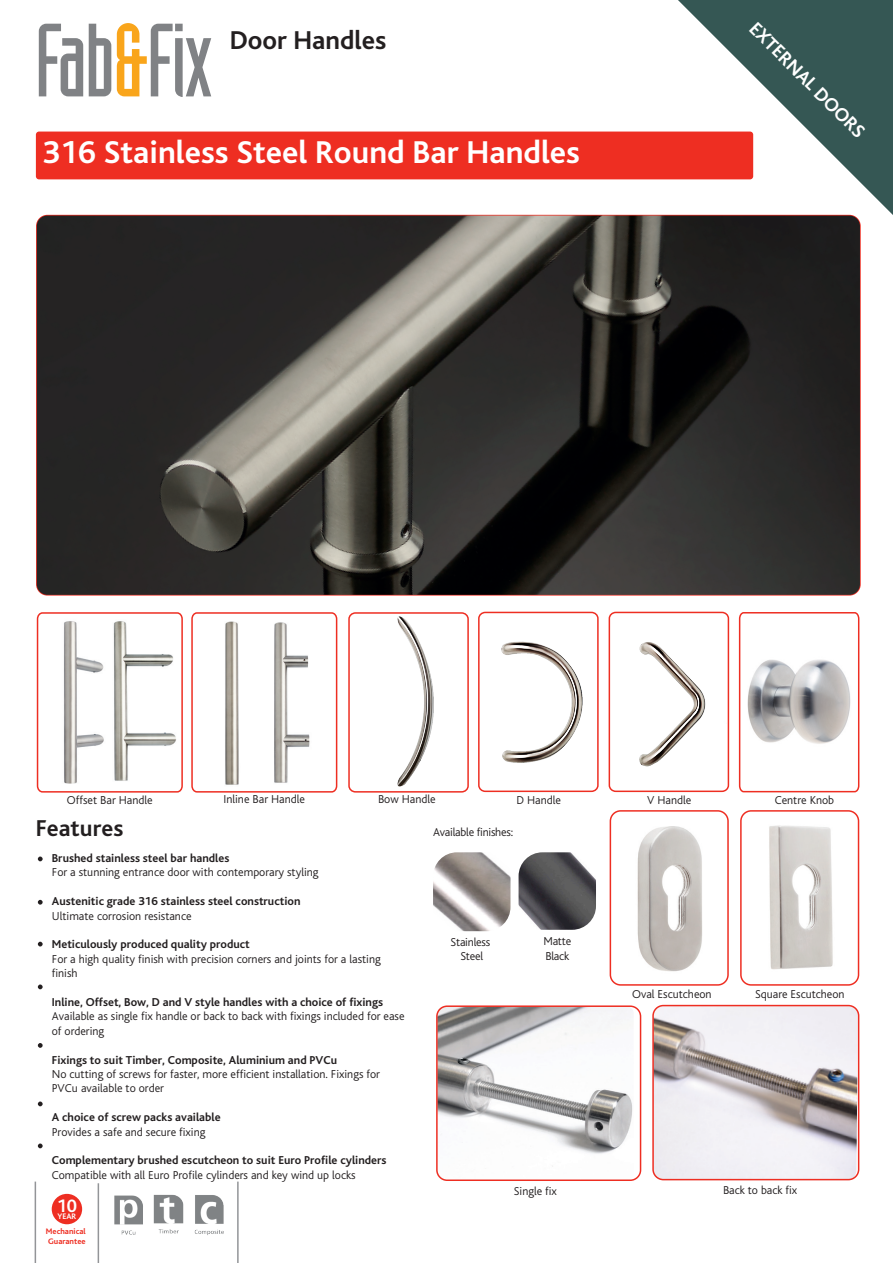
<style>
.page{position:relative;width:893px;height:1263px;background:#fff}
.page>*{position:absolute;margin:0;border:0;box-sizing:border-box;transform-origin:0 0}
.t1{font:700 33px "Bliss";color:#fff}
.t2{font:700 27px "Bliss";color:#231f20}
.t3{font:700 24px "Bliss";color:#231f20}
.t4{font:700 19.5px "Bliss";color:#fff}
.t5{font:700 18.75px "Bliss";color:#fff}
.t6{font:300 12px/14.4px "Bliss";color:#231f20}
.t7{font:700 12px "Bliss";color:#231f20}
.t8{font:300 12px/14.4px "Bliss";letter-spacing:-.02em;color:#231f20;text-align:center}
.t9{font:700 8.4px/10.1px "Bliss";color:#ee2e22}
.t10{font:700 8.4px "Bliss";color:#fff}
</style>
<div class="page">
<img style="left:438px;top:1008px;width:195px;height:171px">
<div style="left:36px;top:132px;width:717px;height:47px;background:#ee2e22;border-radius:3px"></div>
<svg style="left:39px;top:24px;width:44px;height:72px"></svg>
<svg style="left:89px;top:24px;width:22px;height:72px"></svg>
<svg style="left:117px;top:23px;width:94px;height:74px"></svg>
<svg style="left:677px;top:0;width:216px;height:215px"></svg>
<img style="left:37px;top:216px;width:823px;height:379px">
<img style="left:313px;top:593px;width:216px;height:200px">
<img style="left:609px;top:810px;width:93px;height:174px">
<svg style="left:38px;top:856px;width:5px;height:5px"></svg>
<svg style="left:38px;top:900px;width:5px;height:5px"></svg>
<svg style="left:38px;top:942px;width:5px;height:4px"></svg>
<svg style="left:38px;top:1043px;width:5px;height:5px"></svg>
<svg style="left:38px;top:984px;width:5px;height:5px"></svg>
<svg style="left:36px;top:612px;width:147px;height:181px"></svg>
<svg style="left:191px;top:611px;width:147px;height:182px"></svg>
<svg style="left:768px;top:612px;width:92px;height:181px"></svg>
<svg style="left:38px;top:1143px;width:5px;height:5px"></svg>
<svg style="left:38px;top:1101px;width:5px;height:5px"></svg>
<img style="left:53px;top:618px;width:59px;height:168px">
<img style="left:218px;top:618px;width:30px;height:170px">
<hr style="left:35px;top:1181px;width:1px;height:82px;background:#939598">
<hr style="left:98px;top:1183px;width:1px;height:80px;background:#939598">
<hr style="left:237px;top:1181px;width:2px;height:82px;background:#939598">
<img style="left:153px;top:1194px;width:71px;height:41px">
<img style="left:114px;top:1195px;width:29px;height:40px">
<div style="left:52px;top:1194px;width:30px;height:30px;background:#ee2e22;border-radius:50%"></div>
<img style="left:722px;top:812px;width:138px;height:194px">
<img style="left:581px;top:611px;width:187px;height:182px">
<img style="left:451px;top:609px;width:177px;height:177px">
<img style="left:654px;top:1006px;width:204px;height:174px">
<div style="left:740px;top:810px;width:119px;height:176px;border:2px solid #ee2e22;border-radius:10px"></div>
<div style="left:436px;top:1005px;width:205px;height:176px;border:2px solid #ee2e22;border-radius:10px"></div>
<div style="left:609px;top:612px;width:120px;height:180px;border:2px solid #ee2e22;border-radius:6px"></div>
<div style="left:478px;top:612px;width:121px;height:180px;border:2px solid #ee2e22;border-radius:6px"></div>
<div style="left:348px;top:612px;width:121px;height:181px;border:2px solid #ee2e22;border-radius:6px"></div>
<div style="left:652px;top:1005px;width:207px;height:175px;border:2px solid #ee2e22;border-radius:10px"></div>
<div style="left:610px;top:810px;width:119px;height:176px;border:2px solid #ee2e22;border-radius:10px"></div>
<img style="left:433px;top:852px;width:77px;height:79px">
<img style="left:519px;top:852px;width:77px;height:78px">
<h2 class="t2" style="left:230px;top:26px;width:158px">Door Handles</h2>
<h1 class="t1" style="left:42px;top:135px;width:539px">316 Stainless Steel Round Bar Handles</h1>
<h3 class="t4" style="left:760px;top:18px;width:156px;rotate:45deg">EXTERNAL DOORS</h3>
<p class="t6" style="left:67px;top:793px;width:87px">Offset Bar Handle</p>
<p class="t6" style="left:224px;top:792px;width:83px">Inline Bar Handle</p>
<p class="t6" style="left:769px;top:793px;width:61px">Centre Knob</p>
<p class="t6" style="left:378px;top:792px;width:59px">Bow Handle</p>
<p class="t6" style="left:516px;top:793px;width:46px">D Handle</p>
<p class="t6" style="left:647px;top:793px;width:46px">V Handle</p>
<p class="t6" style="left:775px;top:793px;width:61px">Centre Knob</p>
<h3 class="t3" style="left:36px;top:815px;width:89px">Features</h3>
<p class="t7" style="left:52px;top:852px;width:179px">Brushed stainless steel bar handles</p>
<p class="t6" style="left:52px;top:865px;width:268px">For a stunning entrance door with contemporary styling</p>
<p class="t7" style="left:52px;top:895px;width:250px">Austenitic grade 316 stainless steel construction</p>
<p class="t6" style="left:52px;top:909px;width:141px">Ultimate corrosion resistance</p>
<p class="t7" style="left:52px;top:938px;width:199px">Meticulously produced quality product</p>
<p class="t6" style="left:52px;top:952px;width:330px">For a high quality finish with precision corners and joints for a lasting finish</p>
<p class="t7" style="left:52px;top:996px;width:333px">Inline, Offset, Bow, D and V style handles with a choice of fixings</p>
<p class="t6" style="left:52px;top:1009px;width:354px">Available as single fix handle or back to back with fixings included for ease of ordering</p>
<p class="t7" style="left:52px;top:1053px;width:287px">Fixings to suit Timber, Composite, Aluminium and PVCu</p>
<p class="t6" style="left:52px;top:1067px;width:330px">No cutting of screws for faster, more efficient installation. Fixings for<br>PVCu available to order</p>
<p class="t7" style="left:52px;top:1111px;width:170px">A choice of screw packs available</p>
<p class="t6" style="left:52px;top:1125px;width:155px">Provides a safe and secure fixing</p>
<p class="t7" style="left:52px;top:1154px;width:336px">Complementary brushed escutcheon to suit Euro Profile cylinders</p>
<p class="t6" style="left:52px;top:1168px;width:305px">Compatible with all Euro Profile cylinders and key wind up locks</p>
<h3 class="t5" style="left:57px;top:1196px;width:22px">10</h3>
<p class="t9" style="left:46px;top:1227px;width:41px">Mechanical<br>Guarantee</p>
<p class="t10" style="left:58px;top:1212px;width:20px">YEAR</p>
<p class="t8" style="left:433px;top:825px;width:82px">Available finishes:</p>
<p class="t8" style="left:451px;top:935px;width:41px">Stainless<br>Steel</p>
<p class="t8" style="left:543px;top:934px;width:29px;text-align:left">Matte<br>Black</p>
<p class="t6" style="left:632px;top:987px;width:81px">Oval Escutcheon</p>
<p class="t6" style="left:755px;top:987px;width:91px">Square Escutcheon</p>
<p class="t6" style="left:514px;top:1184px;width:44px">Single fix</p>
<p class="t6" style="left:723px;top:1183px;width:76px">Back to back fix</p>
</div>
